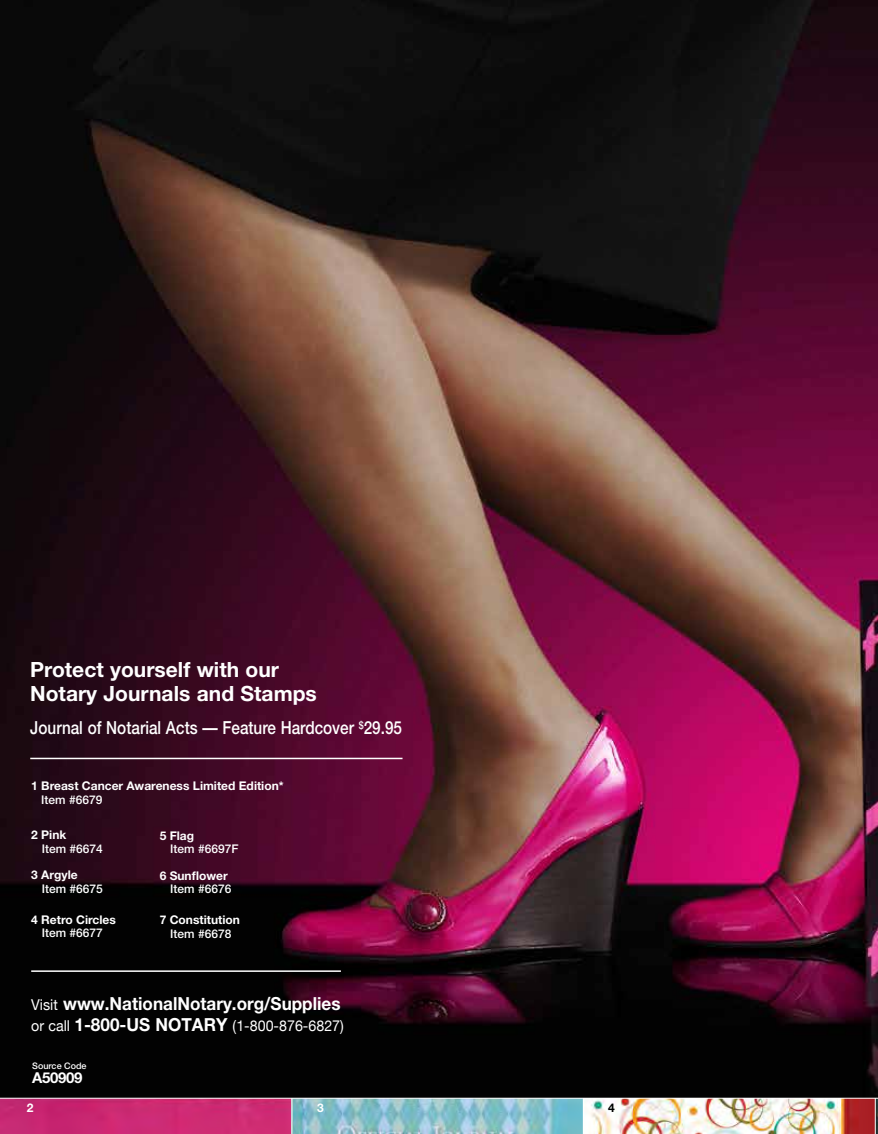
<style>
.page{position:relative;width:878px;height:1134px;background:#fff}
.page>*{position:absolute;margin:0;border:0;box-sizing:border-box;transform-origin:0 0}
.t1{font:700 21px/24px "Helvetica Neue";color:#fff}
.t2{font:500 18px "Helvetica Neue";color:#fff;scale:.85 1}
.t3{font:700 18px "Helvetica Neue";color:#fff;scale:.95 1}
.t4{font:15px "Helvetica Neue";color:#fff;scale:.95 1}
.t5{font:700 15px "Helvetica Neue";letter-spacing:-.025em;color:#fff}
.t6{font:700 12px "Helvetica Neue";color:#fff}
.t7{font:500 12px "Helvetica Neue";color:#fff}
.t8{font:700 12px "Helvetica Neue";color:#000}
.t9{font:500 9px "Helvetica Neue";color:#fff}
.s1{font-weight:400;font-size:15px}
.s2{font-weight:700;font-size:18px}
</style>
<div class="page">
<img style="left:0;top:0;width:878px;height:1098px">
<hr style="left:31px;top:970px;width:310px;height:2px;background:#fff">
<img style="left:0;top:1099px;width:878px;height:35px">
<hr style="left:30px;top:758px;width:372px;height:1px;background:#fff">
<hr style="left:875px;top:1098px;width:1px;height:36px;background:#fff">
<hr style="left:583px;top:1098px;width:1px;height:36px;background:#fff">
<hr style="left:292px;top:1098px;width:1px;height:36px;background:#fff">
<h1 class="t1" style="left:30px;top:657px;width:288px">Protect yourself with our<br>Notary Journals and Stamps</h1>
<h2 class="t2" style="left:30px;top:716px;width:439px">Journal of Notarial Acts — Feature Hardcover <sup>$</sup>29.95</h2>
<p class="t6" style="left:31px;top:779px;width:254px">1 Breast Cancer Awareness Limited Edition*</p>
<p class="t7" style="left:41px;top:792px;width:63px">Item #6679</p>
<p class="t6" style="left:160px;top:828px;width:36px">5 Flag</p>
<p class="t7" style="left:170px;top:842px;width:70px">Item #6697F</p>
<p class="t6" style="left:160px;top:868px;width:70px">6 Sunflower</p>
<p class="t7" style="left:170px;top:881px;width:63px">Item #6676</p>
<p class="t6" style="left:160px;top:913px;width:82px">7 Constitution</p>
<p class="t7" style="left:170px;top:926px;width:63px">Item #6678</p>
<p class="t6" style="left:31px;top:828px;width:37px">2 Pink</p>
<p class="t7" style="left:42px;top:841px;width:63px">Item #6674</p>
<p class="t6" style="left:31px;top:868px;width:48px">3 Argyle</p>
<p class="t7" style="left:42px;top:881px;width:63px">Item #6675</p>
<p class="t6" style="left:31px;top:912px;width:86px">4 Retro Circles</p>
<p class="t7" style="left:42px;top:926px;width:63px">Item #6677</p>
<h2 class="t3" style="left:31px;top:992px;width:327px"><span class="s1">Visit</span> www.NationalNotary.org/Supplies</h2>
<p class="t4" style="left:31px;top:1015px;width:330px">or call <span class="s2">1-800-US NOTARY</span> (1-800-876-6827)</p>
<p class="t9" style="left:32px;top:1061px;width:56px">Source Code</p>
<p class="t5" style="left:32px;top:1068px;width:52px">A50909</p>
<p class="t6" style="left:27px;top:1100px;width:8px">2</p>
<p class="t6" style="left:317px;top:1100px;width:8px">3</p>
<p class="t8" style="left:608px;top:1100px;width:8px">4</p>
</div>
